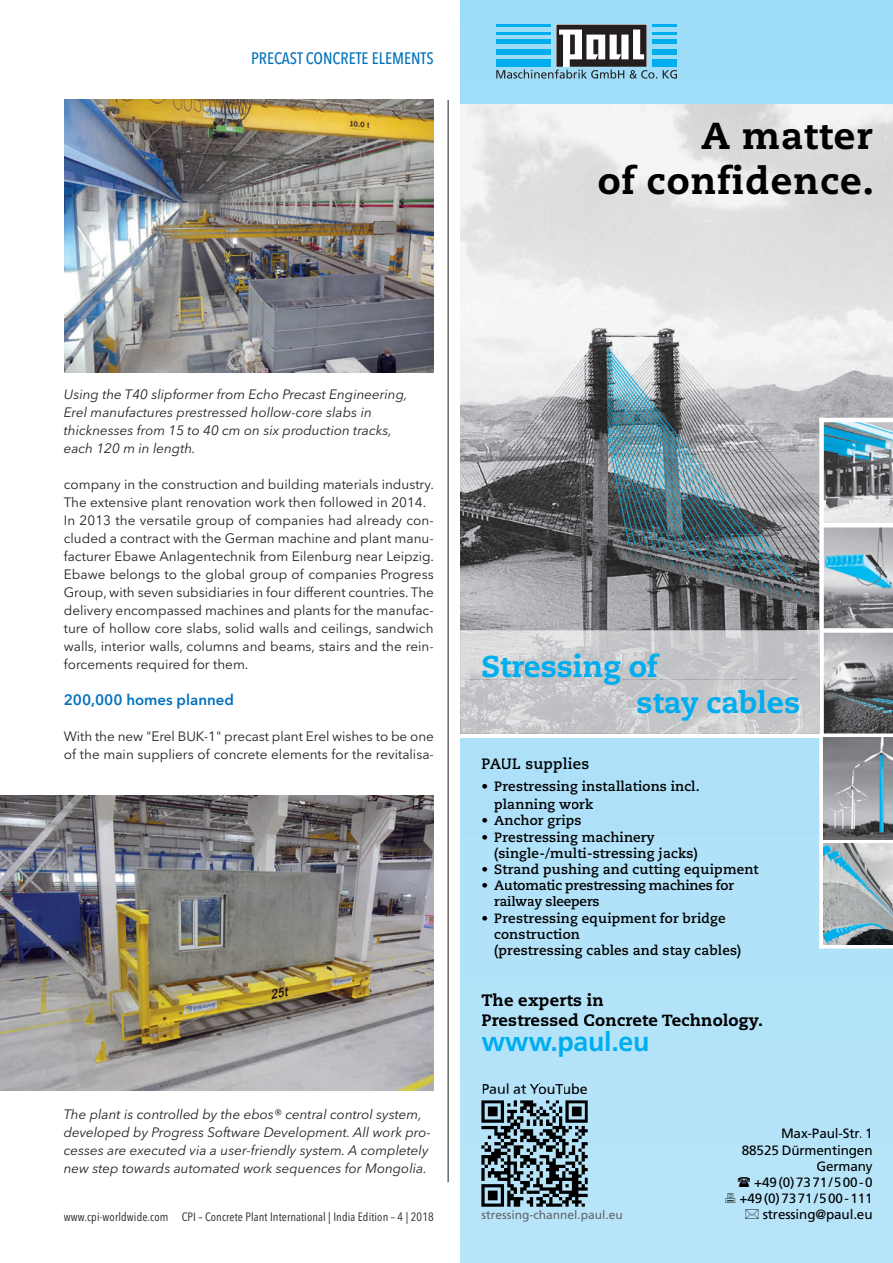
<style>
.page{position:relative;width:893px;height:1263px;background:#fff}
.page>*{position:absolute;margin:0;border:0;box-sizing:border-box;transform-origin:0 0}
.t1{font:800 37.5px "Caecilia";letter-spacing:.03em;color:#000}
.t2{font:800 30px "Caecilia";color:#00aeef}
.t3{font:700 27.6px "Frutiger";letter-spacing:-.01em;color:#00aeef}
.t4{font:800 16.5px "Caecilia";letter-spacing:.015em;color:#000}
.t5{font:500 16.5px "Avenir Next Condensed";color:#0372bb}
.t6{font:600 15px "Avenir Next";color:#0372bb}
.t7{font:700 15px "Caecilia";letter-spacing:.015em;color:#000}
.t8{font:14.25px "Frutiger";color:#000}
.t9{font:13.5px/18px "Avenir Next";color:#231f20}
.t10{font:italic 13.5px/18px "Avenir Next";color:#231f20}
.t11{font:700 13.5px "Caecilia";letter-spacing:.015em;color:#000}
.t12{font:13.5px "Frutiger";letter-spacing:-.01em;color:#000}
.t13{font:700 13.5px "Caecilia";letter-spacing:-.01em;color:#000}
.t14{font:12px "Avenir Next Condensed";letter-spacing:.01em;color:#231f20}
.t15{font:12px "Frutiger";color:#666}
</style>
<div class="page">
<img style="left:64px;top:100px;width:370px;height:272px">
<img style="left:0;top:795px;width:434px;height:296px">
<hr style="left:448px;top:100px;width:1px;height:1082px;background:#231f20">
<img style="left:460px;top:0;width:433px;height:1263px">
<img style="left:460px;top:104px;width:433px;height:526px">
<img style="left:824px;top:422px;width:69px;height:101px">
<svg style="left:824px;top:527px;width:69px;height:101px;background:#8fa7b1"></svg>
<svg style="left:824px;top:633px;width:69px;height:100px;background:#85878a"></svg>
<svg style="left:824px;top:944px;width:69px;height:4px"></svg>
<svg style="left:824px;top:839px;width:69px;height:4px"></svg>
<div style="left:460px;top:733px;width:433px;height:5px;background:#fff"></div>
<div style="left:822px;top:628px;width:71px;height:5px;background:#fff"></div>
<hr style="left:822px;top:523px;width:71px;height:4px;background:#fff">
<hr style="left:819px;top:418px;width:74px;height:4px;background:#fff">
<div style="left:819px;top:418px;width:5px;height:530px;background:#fff"></div>
<svg style="left:481px;top:1100px;width:107px;height:107px;background:#5c737e"></svg>
<svg style="left:496px;top:25px;width:181px;height:54px;background:#6ca4bb"></svg>
<img style="left:701px;top:123px;width:96px;height:26px">
<img style="left:805px;top:125px;width:68px;height:24px">
<img style="left:599px;top:165px;width:273px;height:29px">
<img style="left:797px;top:126px;width:5px;height:23px">
<img style="left:460px;top:630px;width:359px;height:104px">
<img style="left:629px;top:653px;width:31px;height:24px">
<img style="left:524px;top:653px;width:97px;height:26px">
<img style="left:483px;top:655px;width:41px;height:22px">
<div style="left:495px;top:847px;width:202px;height:14px;background:#b0e2f9"></div>
<svg style="left:611px;top:831px;width:2px;height:14px"></svg>
<div style="left:494px;top:831px;width:116px;height:14px;background:#b0e2f9"></div>
<svg style="left:483px;top:834px;width:4px;height:5px"></svg>
<img style="left:521px;top:815px;width:60px;height:14px">
<img style="left:494px;top:816px;width:26px;height:9px">
<svg style="left:483px;top:818px;width:4px;height:5px"></svg>
<img style="left:572px;top:799px;width:21px;height:10px">
<img style="left:494px;top:799px;width:77px;height:14px">
<div style="left:494px;top:781px;width:138px;height:14px;background:#aee1f9"></div>
<svg style="left:483px;top:784px;width:4px;height:5px"></svg>
<img style="left:501px;top:757px;width:87px;height:15px">
<svg style="left:482px;top:758px;width:19px;height:10px"></svg>
<img style="left:524px;top:679px;width:89px;height:6px">
<img style="left:681px;top:690px;width:118px;height:31px">
<img style="left:638px;top:694px;width:43px;height:19px">
<img style="left:613px;top:831px;width:41px;height:14px">
<img style="left:633px;top:781px;width:66px;height:10px">
<svg style="left:613px;top:679px;width:8px;height:6px"></svg>
<img style="left:824px;top:738px;width:69px;height:101px">
<img style="left:824px;top:843px;width:69px;height:101px">
<img style="left:709px;top:944px;width:32px;height:15px">
<img style="left:683px;top:948px;width:26px;height:11px">
<img style="left:601px;top:944px;width:81px;height:11px">
<div style="left:495px;top:944px;width:106px;height:15px;background:#b2e2f9"></div>
<img style="left:494px;top:928px;width:85px;height:11px">
<div style="left:494px;top:912px;width:231px;height:14px;background:#b1e2f9"></div>
<svg style="left:483px;top:915px;width:4px;height:5px"></svg>
<img style="left:534px;top:896px;width:65px;height:14px">
<svg style="left:516px;top:899px;width:18px;height:7px"></svg>
<svg style="left:494px;top:899px;width:6px;height:7px"></svg>
<img style="left:677px;top:880px;width:58px;height:10px">
<div style="left:547px;top:880px;width:129px;height:14px;background:#b1e2f9"></div>
<img style="left:505px;top:881px;width:41px;height:9px">
<svg style="left:494px;top:881px;width:10px;height:9px"></svg>
<svg style="left:483px;top:883px;width:4px;height:5px"></svg>
<div style="left:514px;top:863px;width:245px;height:15px;background:#b0e2f9"></div>
<img style="left:495px;top:865px;width:19px;height:9px">
<svg style="left:483px;top:867px;width:4px;height:4px"></svg>
<img style="left:673px;top:1017px;width:16px;height:9px">
<img style="left:584px;top:1014px;width:89px;height:12px">
<img style="left:482px;top:1013px;width:97px;height:13px">
<div style="left:493px;top:993px;width:110px;height:17px;background:#b3e3f9"></div>
<svg style="left:482px;top:995px;width:10px;height:11px"></svg>
<img style="left:690px;top:1013px;width:69px;height:17px">
<img style="left:500px;top:896px;width:16px;height:10px">
<div style="left:552px;top:1031px;width:95px;height:26px;background:#b4e3f9"></div>
<img style="left:482px;top:1037px;width:70px;height:14px">
<img style="left:759px;top:1209px;width:112px;height:13px">
<img style="left:852px;top:1194px;width:18px;height:9px">
<svg style="left:860px;top:1177px;width:12px;height:10px"></svg>
<img style="left:843px;top:1177px;width:14px;height:10px">
<img style="left:817px;top:1161px;width:55px;height:12px">
<div style="left:742px;top:1145px;width:129px;height:12px;background:#b6e4f9"></div>
<svg style="left:860px;top:1129px;width:10px;height:9px"></svg>
<img style="left:782px;top:1128px;width:77px;height:10px">
<div style="left:482px;top:1210px;width:140px;height:12px;background:#b7e4f9"></div>
<img style="left:483px;top:1083px;width:104px;height:11px">
<svg style="left:782px;top:1194px;width:66px;height:9px"></svg>
<img style="left:765px;top:1193px;width:14px;height:12px">
<img style="left:740px;top:1194px;width:22px;height:9px">
<svg style="left:797px;top:1177px;width:44px;height:10px"></svg>
<img style="left:779px;top:1177px;width:14px;height:12px">
<img style="left:754px;top:1177px;width:22px;height:10px">
<svg style="left:745px;top:1209px;width:14px;height:10px"></svg>
<svg style="left:726px;top:1193px;width:10px;height:10px"></svg>
<svg style="left:738px;top:1177px;width:12px;height:10px"></svg>
<p class="t5" style="left:251px;top:51px;width:184px">PRECAST CONCRETE ELEMENTS</p>
<h1 class="t1" style="left:701px;top:120px;width:173px">A matter</h1>
<h1 class="t1" style="left:598px;top:165px;width:278px">of confidence.</h1>
<p class="t10" style="left:64px;top:386px;width:345px">Using the T40 slipformer from Echo Precast Engineering, Erel manufactures prestressed hollow-core slabs in thicknesses from 15 to 40 cm on six production tracks, each 120 m in length.</p>
<p class="t9" style="left:64px;top:476px;width:372px">company in the construction and building materials industry.<br>The extensive plant renovation work then followed in 2014.<br>In 2013 the versatile group of companies had already con&shy;cluded a contract with the German machine and plant manu&shy;facturer Ebawe Anlagentechnik from Eilenburg near Leipzig.<br>Ebawe belongs to the global group of companies Progress Group, with seven subsidiaries in four different countries. The delivery encompassed machines and plants for the manufac&shy;ture of hollow core slabs, solid walls and ceilings, sandwich walls, interior walls, columns and beams, stairs and the rein&shy;forcements required for them.</p>
<p class="t6" style="left:64px;top:693px;width:172px">200,000 homes planned</p>
<p class="t9" style="left:64px;top:728px;width:372px">With the new "Erel BUK-1" precast plant Erel wishes to be one of the main suppliers of concrete elements for the revitalisa-</p>
<p class="t10" style="left:64px;top:1106px;width:368px">The plant is controlled by the ebos® central control system, developed by Progress Software Development. All work pro&shy;cesses are executed via a user-friendly system. A completely new step towards automated work sequences for Mongolia.</p>
<p class="t14" style="left:64px;top:1209px;width:371px">www.cpi-worldwide.com CPI – Concrete Plant International | India Edition – 4 | 2018</p>
<h2 class="t2" style="left:481px;top:654px;width:178px">Stressin of</h2>
<h2 class="t2" style="left:603px;top:654px;width:19px">g</h2>
<p class="t7" style="left:481px;top:757px;width:109px">PAUL supplies</p>
<h2 class="t2" style="left:637px;top:690px;width:165px">stay cables</h2>
<p class="t11" style="left:481px;top:781px;width:220px">• Prestressing installations incl.</p>
<p class="t11" style="left:494px;top:799px;width:101px">planning work</p>
<p class="t11" style="left:481px;top:815px;width:102px">• Anchor grips</p>
<p class="t11" style="left:481px;top:831px;width:175px">• Prestressing machinery</p>
<p class="t11" style="left:494px;top:847px;width:205px">(single-/multi-stressing jacks)</p>
<p class="t11" style="left:481px;top:863px;width:279px">• Strand pushing and cutting equipment</p>
<p class="t13" style="left:481px;top:880px;width:254px">• Automatic prestressing machines for</p>
<p class="t11" style="left:499px;top:896px;width:18px">ail</p>
<p class="t13" style="left:494px;top:896px;width:107px">r way sleepers</p>
<p class="t11" style="left:481px;top:912px;width:246px">• Prestressing equipment for bridge</p>
<p class="t11" style="left:494px;top:928px;width:87px">construction</p>
<p class="t11" style="left:494px;top:944px;width:249px">(prestressing cables and stay cables)</p>
<p class="t4" style="left:481px;top:993px;width:124px">The experts in</p>
<p class="t4" style="left:481px;top:1013px;width:283px">Prestressed Concrete T hnology.</p>
<p class="t4" style="left:672px;top:1013px;width:19px">ec</p>
<h3 class="t3" style="left:481px;top:1031px;width:170px">www.paul.eu</h3>
<p class="t8" style="left:481px;top:1083px;width:108px">Paul at YouTube</p>
<p class="t15" style="left:481px;top:1210px;width:143px">stressing-channel.paul.eu</p>
<p class="t12" style="left:781px;top:1128px;width:93px">Max-Paul-Str. 1</p>
<p class="t12" style="left:742px;top:1144px;width:132px">88525 Dürmentingen</p>
<p class="t12" style="left:816px;top:1161px;width:58px">Germany</p>
<p class="t12" style="left:754px;top:1177px;width:120px">+49(0)7371/500-0</p>
<p class="t12" style="left:739px;top:1193px;width:135px">+49(0)73 71/500-111</p>
<p class="t12" style="left:763px;top:1209px;width:111px">stressing@paul.eu</p>
</div>
